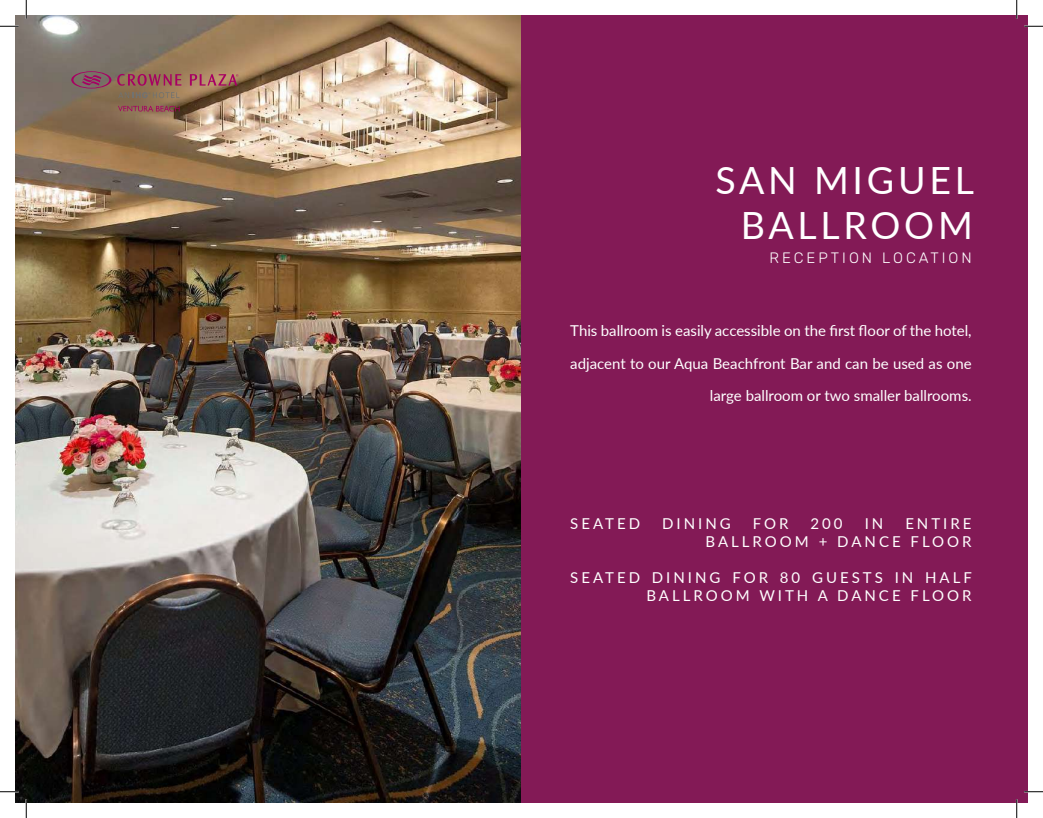
<style>
.page{position:relative;width:1043px;height:818px;background:#fff}
.page>*{position:absolute;margin:0;border:0;box-sizing:border-box;transform-origin:0 0}
.t1{font:37.5px/45px "Lato";letter-spacing:.1em;color:#fff;text-align:right}
.t2{font:15px/32.5px "Lato";color:#fff;text-align:right}
.t3{font:15px/18px "Lato";letter-spacing:.2em;color:#fff;text-align:right}
.t4{font:300 15px "Rubik";letter-spacing:.2em;color:#fff}
</style>
<div class="page">
<img style="left:15px;top:15px;width:506px;height:787px">
<div style="left:521px;top:15px;width:495px;height:787px;background:#831a56"></div>
<svg style="left:118px;top:106px;width:61px;height:5px"></svg>
<svg style="left:118px;top:92px;width:61px;height:6px"></svg>
<svg style="left:117px;top:74px;width:64px;height:12px"></svg>
<svg style="left:190px;top:74px;width:48px;height:12px"></svg>
<svg style="left:71px;top:71px;width:40px;height:17px"></svg>
<div style="left:1016px;top:15px;width:12px;height:787px;background:#831a56"></div>
<svg style="left:0;top:25px;width:19px;height:2px"></svg>
<svg style="left:1024px;top:25px;width:18px;height:2px"></svg>
<svg style="left:0;top:790px;width:19px;height:2px"></svg>
<svg style="left:1024px;top:790px;width:18px;height:2px"></svg>
<svg style="left:25px;top:0;width:2px;height:19px"></svg>
<svg style="left:25px;top:799px;width:2px;height:19px"></svg>
<svg style="left:1016px;top:0;width:1px;height:19px"></svg>
<svg style="left:1015px;top:799px;width:2px;height:19px"></svg>
<h1 class="t1" style="left:715px;top:156px;width:260px">SAN MIGUEL<br>BALLROOM</h1>
<p class="t4" style="left:769px;top:249px;width:204px">RECEPTION LOCATION</p>
<p class="t2" style="left:570px;top:314px;width:403px">This ballroom is easily accessible on the first floor of the hotel, adjacent to our Aqua Beachfront Bar and can be used as one large ballroom or two smaller ballrooms.</p>
<p class="t2" style="left:570px;top:506px;width:71px">SEATED</p>
<p class="t2" style="left:662px;top:506px;width:70px">DINING</p>
<p class="t2" style="left:752px;top:506px;width:37px">FOR</p>
<p class="t2" style="left:810px;top:506px;width:34px">200</p>
<p class="t2" style="left:864px;top:506px;width:20px">IN</p>
<p class="t3" style="left:705px;top:514px;width:267px">ENTIRE<br>BALLROOM + DANCE FLOOR</p>
<p class="t3" style="left:570px;top:568px;width:403px">SEATED DINING FOR 80 GUESTS IN HALF<br>BALLROOM WITH A DANCE FLOOR</p>
</div>
